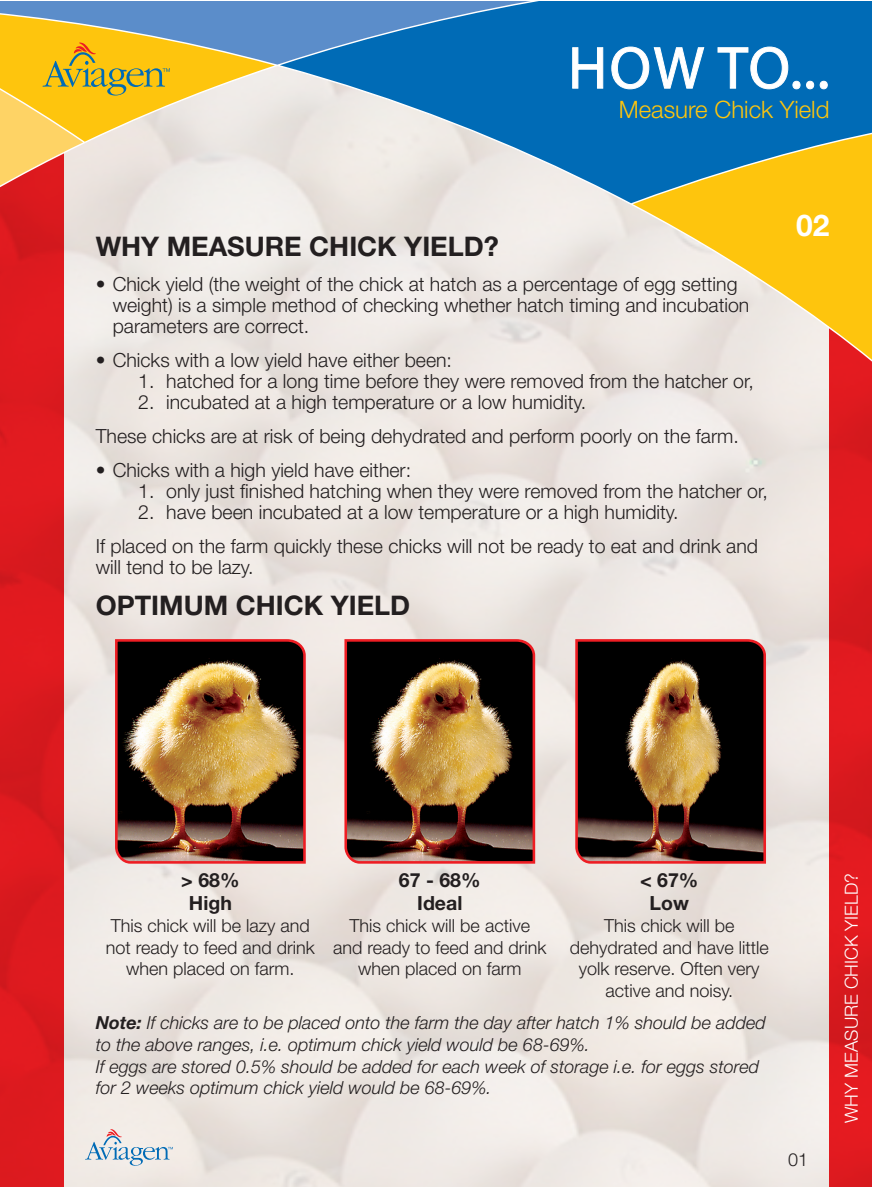
<style>
.page{position:relative;width:872px;height:1187px;background:#fff}
.page>*{position:absolute;margin:0;border:0;box-sizing:border-box;transform-origin:0 0}
.t1{font:60px "Myriad Pro";color:#fff}
.t2{font:700 30px "Helvetica Neue";color:#fff}
.t3{font:700 27px "Helvetica Neue";color:#231f20}
.t4{font:300 24px "Helvetica Neue";color:#fec50d}
.t5{font:300 19.5px/21px "Helvetica Neue";color:#231f20}
.t6{font:700 19.5px/23.4px "Helvetica Neue";color:#231f20;text-align:center}
.t7{font:italic 300 18px/21.6px "Helvetica Neue";color:#231f20}
.t8{font:300 18px/21.6px "Helvetica Neue";color:#231f20;text-align:center}
.t9{font:300 18px "Helvetica Neue";color:#fff}
.s1{font-weight:700}
</style>
<div class="page">
<img style="left:64px;top:372px;width:765px;height:814px">
<div style="left:829px;top:1px;width:43px;height:1185px;background:linear-gradient(to right,#df1a1f,#dc1a1e)"></div>
<div style="left:0;top:1px;width:64px;height:1185px;background:#de1a1f"></div>
<svg style="left:85px;top:1128px;width:88px;height:37px;background:#d3d9de"></svg>
<img style="left:114px;top:637px;width:193px;height:227px">
<img style="left:343px;top:637px;width:193px;height:227px">
<img style="left:574px;top:637px;width:193px;height:227px">
<svg style="left:0;top:1px;width:872px;height:371px;background:#d1c5b2"></svg>
<svg style="left:717px;top:46px;width:71px;height:44px;background:#1d7bbe"></svg>
<div style="left:793px;top:81px;width:7px;height:8px;border:1px solid #fff;border-radius:50%"></div>
<div style="left:806px;top:81px;width:7px;height:8px;border:1px solid #fff;border-radius:50%"></div>
<div style="left:820px;top:81px;width:7px;height:8px;border:1px solid #fff;border-radius:50%"></div>
<svg style="left:0;top:1px;width:704px;height:193px;background:#88a7ac"></svg>
<h1 class="t1" style="left:568px;top:31px;width:263px">HOW TO...</h1>
<p class="t4" style="left:619px;top:95px;width:212px">Measure Chick Yield</p>
<h3 class="t3" style="left:96px;top:230px;width:405px">WHY MEASURE CHICK YIELD?</h3>
<p class="t5" style="left:113px;top:273px;width:638px;text-indent:-17px">• Chick yield (the weight of the chick at hatch as a percentage of egg setting weight) is a simple method of checking whether hatch timing and incubation parameters are correct.</p>
<p class="t5" style="left:96px;top:349px;width:358px">• Chicks with a low yield have either been:</p>
<p class="t5" style="left:138px;top:370px;width:617px">1. hatched for a long time before they were removed from the hatcher or,</p>
<p class="t5" style="left:96px;top:385px;width:644px;line-height:33.8px;text-indent:43px">2. incubated at a high temperature or a low humidity.<br>These chicks are at risk of being dehydrated and perform poorly on the farm.</p>
<p class="t5" style="left:96px;top:459px;width:317px">• Chicks with a high yield have either:</p>
<p class="t5" style="left:138px;top:480px;width:631px">1. only just finished hatching when they were removed from the hatcher or,</p>
<p class="t5" style="left:96px;top:494px;width:664px;line-height:33.8px;text-indent:43px">2. have been incubated at a low temperature or a high humidity.<br>If placed on the farm quickly these chicks will not be ready to eat and drink and</p>
<p class="t5" style="left:96px;top:555px;width:159px">will tend to be lazy.</p>
<h3 class="t3" style="left:96px;top:588px;width:316px">OPTIMUM CHICK YIELD</h3>
<h2 class="t2" style="left:796px;top:206px;width:35px">02</h2>
<p class="t6" style="left:640px;top:867px;width:60px">&lt; 67%<br>Low</p>
<p class="t8" style="left:569px;top:914px;width:201px">This chick will be dehydrated and have little yolk reserve. Often very active and noisy.</p>
<p class="t7" style="left:96px;top:1011px;width:671px"><span class="s1">Note:</span> If chicks are to be placed onto the farm the day after hatch 1% should be added to the above ranges, i.e. optimum chick yield would be 68-69%.<br>If eggs are stored 0.5% should be added for each week of storage i.e. for eggs stored for 2 weeks optimum chick yield would be 68-69%.</p>
<p class="t6" style="left:181px;top:867px;width:60px">&gt; 68%<br>High</p>
<p class="t8" style="left:106px;top:914px;width:211px">This chick will be lazy and not ready to feed and drink when placed on farm.</p>
<p class="t6" style="left:399px;top:867px;width:83px">67 - 68%<br>Ideal</p>
<p class="t8" style="left:333px;top:914px;width:215px">This chick will be active and ready to feed and drink when placed on farm</p>
<p class="t8" style="left:788px;top:1147px;width:22px">01</p>
<p class="t9" style="left:840px;top:1122px;width:251px;rotate:-90deg">WHY MEASURE CHICK YIELD?</p>
</div>
